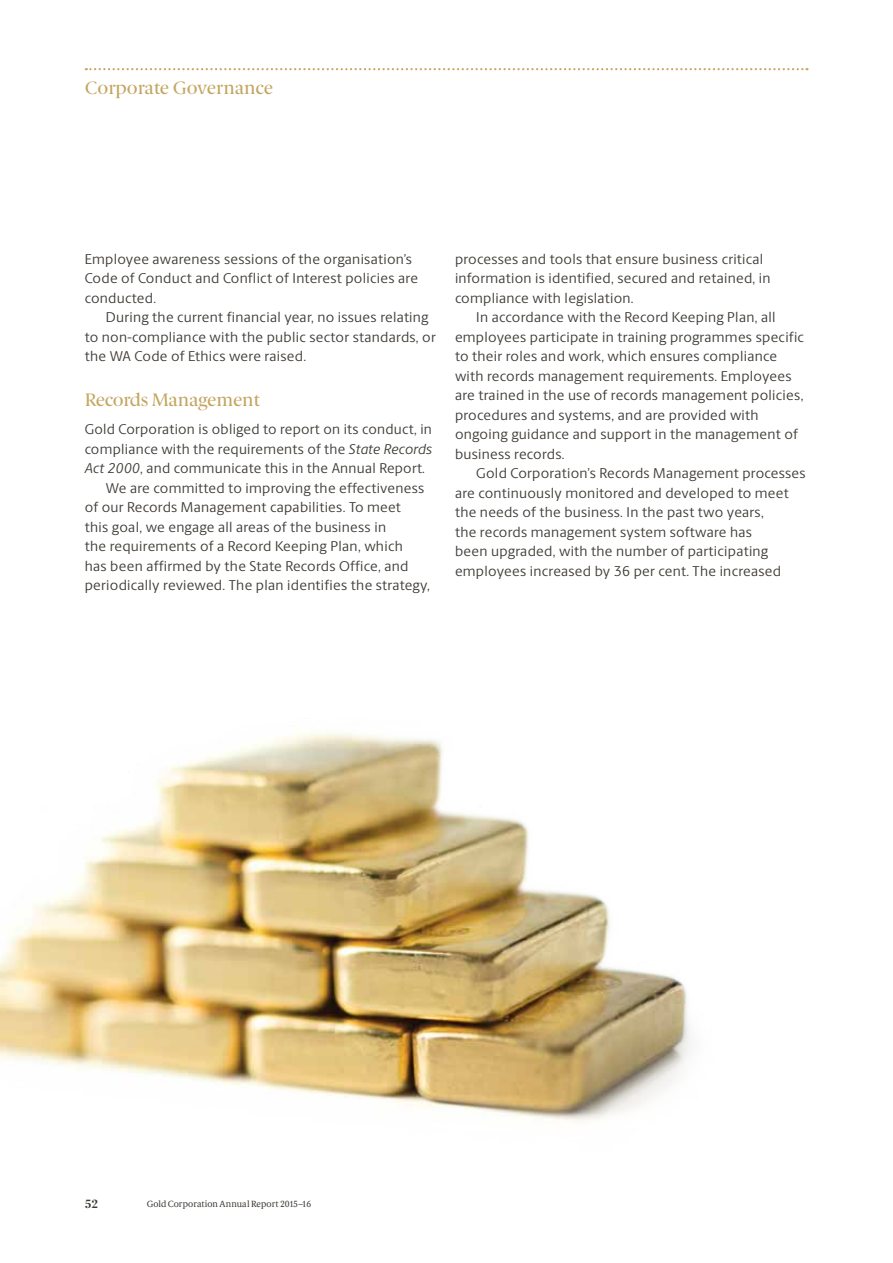
<style>
.page{position:relative;width:893px;height:1263px;background:#fff}
.page>*{position:absolute;margin:0;border:0;box-sizing:border-box;transform-origin:0 0}
.t1{font:500 18px "Berlingske Serif";letter-spacing:-.01em;color:#c3a660}
.t2{font:14.25px/19.5px "Berlingske Sans";letter-spacing:.02em;color:#3e3a35}
.t3{font:700 12px "Berlingske Serif";color:#3e3a35}
.t4{font:9px "Berlingske Serif Tx";color:#3e3a35}
.s1{font-style:italic}
</style>
<div class="page">
<svg style="left:86px;top:68px;width:721px;height:2px"></svg>
<img style="left:0;top:732px;width:691px;height:390px">
<p class="t1" style="left:85px;top:74px;width:190px">Corporate Governance</p>
<p class="t2" style="left:85px;top:249px;width:335px">Employee awareness sessions of the organisation’s<br>Code of Conduct and Conflict of Interest policies are conducted.</p>
<p class="t2" style="left:85px;top:307px;width:353px;text-indent:21px">During the current financial year, no issues relating to non-compliance with the public sector standards, or the WA Code of Ethics were raised.</p>
<p class="t1" style="left:85px;top:386px;width:177px">Records Management</p>
<p class="t2" style="left:85px;top:419px;width:349px">Gold Corporation is obliged to report on its conduct, in</p>
<p class="t2" style="left:85px;top:439px;width:349px">compliance with the requirements of the <span class="s1">State Records</span></p>
<p class="t2" style="left:85px;top:458px;width:342px"><span class="s1">Act 2000</span>, and communicate this in the Annual Report.</p>
<p class="t2" style="left:106px;top:478px;width:320px">We are committed to improving the effectiveness</p>
<p class="t2" style="left:85px;top:497px;width:318px">of our Records Management capabilities. To meet</p>
<p class="t2" style="left:85px;top:517px;width:303px">this goal, we engage all areas of the business in</p>
<p class="t2" style="left:85px;top:536px;width:320px">the requirements of a Record Keeping Plan, which</p>
<p class="t2" style="left:85px;top:555px;width:325px">has been affirmed by the State Records Office, and</p>
<p class="t2" style="left:85px;top:575px;width:347px">periodically reviewed. The plan identifies the strategy,</p>
<p class="t2" style="left:455px;top:249px;width:317px">processes and tools that ensure business critical information is identified, secured and retained, in compliance with legislation.</p>
<p class="t2" style="left:455px;top:307px;width:351px;text-indent:21px">In accordance with the Record Keeping Plan, all employees participate in training programmes specific to their roles and work, which ensures compliance with records management requirements. Employees are trained in the use of records management policies, procedures and systems, and are provided with ongoing guidance and support in the management of business records.</p>
<p class="t2" style="left:455px;top:463px;width:352px;text-indent:21px">Gold Corporation’s Records Management processes are continuously monitored and developed to meet the needs of the business. In the past two years,<br>the records management system software has<br>been upgraded, with the number of participating employees increased by 36 per cent. The increased</p>
<p class="t3" style="left:85px;top:1194px;width:15px">52</p>
<p class="t4" style="left:147px;top:1198px;width:166px">Gold Corporation Annual Report 2015–16</p>
</div>
